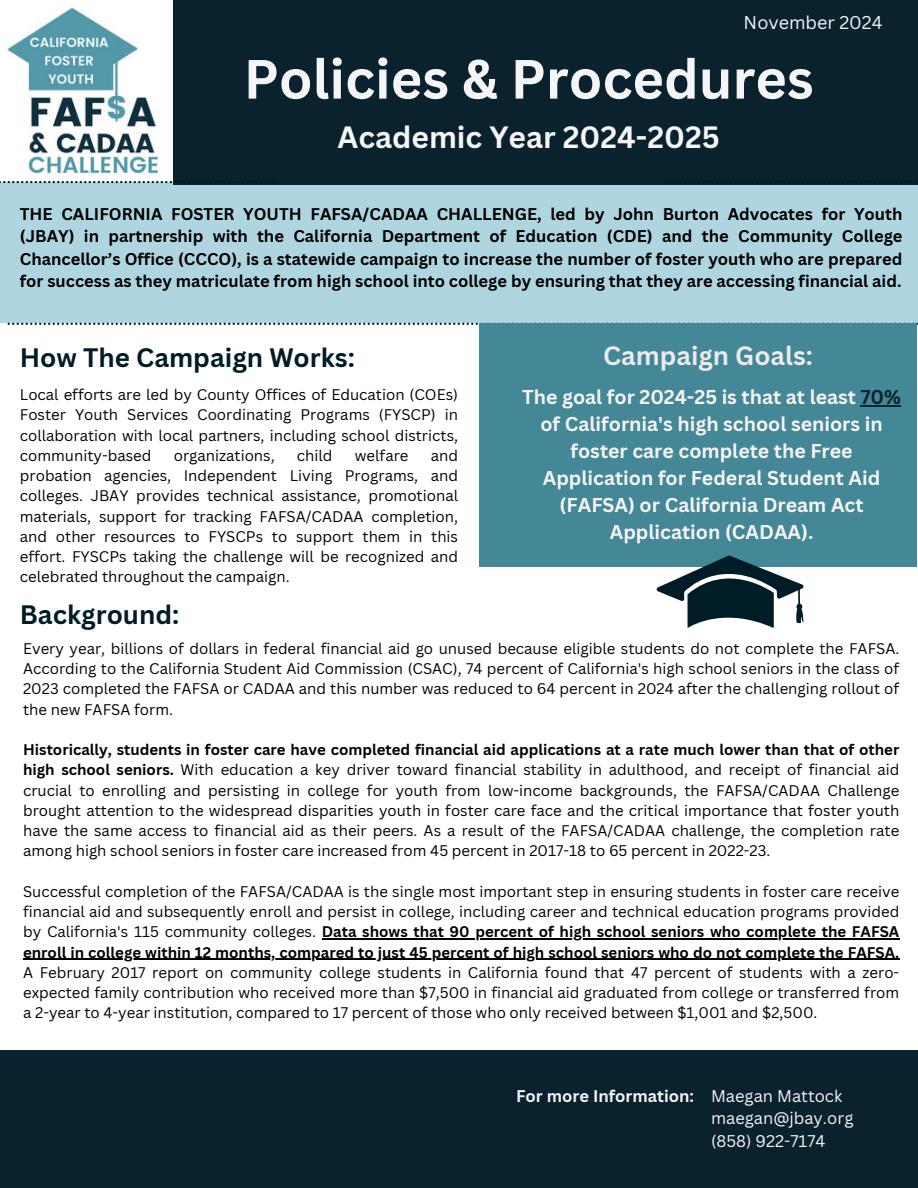
<style>
.page{position:relative;width:918px;height:1188px;background:#fff}
.page>*{position:absolute;margin:0;border:0;box-sizing:border-box;transform-origin:0 0}
.t1{font:700 54px "Canva Sans";color:#f5f5f5}
.t2{font:700 30px "Canva Sans";color:#f5f5f5}
.t3{font:700 25.95px "Canva Sans";color:#001c27}
.t4{font:700 25.8px "Canva Sans";color:#ebebeb}
.t5{font:700 19.5px/27px "Canva Sans";color:#f5f5f5;text-align:center}
.t6{font:18px "Canva Sans";color:#f5f5f5}
.t7{font:700 16.5px/22.5px "Canva Sans";color:#000;text-align:justify}
.t8{font:16.5px/22.5px "Canva Sans";color:#f5f5f5}
.t9{font:15px/20.2px "Canva Sans";color:#000;text-align:justify}
.s1{color:#09222d}
.s2{font-weight:700}
</style>
<div class="page">
<div style="left:0;top:182px;width:918px;height:141px;background:#afd6e0"></div>
<div style="left:174px;top:0;width:744px;height:184px;background:#09222d"></div>
<svg style="left:0;top:0;width:174px;height:184px"></svg>
<svg style="left:8px;top:323px;width:910px;height:2px"></svg>
<div style="left:480px;top:324px;width:437px;height:243px;background:#448797"></div>
<svg style="left:656px;top:556px;width:148px;height:72px"></svg>
<div style="left:0;top:1050px;width:918px;height:138px;background:#09222d"></div>
<img style="left:0;top:3px;width:166px;height:177px">
<hr style="left:322px;top:938px;width:577px;height:2px;background:#000">
<hr style="left:23px;top:959px;width:876px;height:1px;background:#000">
<hr style="left:861px;top:405px;width:40px;height:1px;background:#09222d">
<p class="t6" style="left:744px;top:12px;width:141px">November 2024</p>
<h1 class="t1" style="left:244px;top:47px;width:572px">Policies &amp; Procedures</h1>
<h2 class="t2" style="left:338px;top:119px;width:384px">Academic Year 2024-2025</h2>
<p class="t7" style="left:20px;top:203px;width:884px">THE CALIFORNIA FOSTER YOUTH FAFSA/CADAA CHALLENGE, led by John Burton Advocates for Youth (JBAY) in partnership with the California Department of Education (CDE) and the Community College Chancellor’s Office (CCCO), is a statewide campaign to increase the number of foster youth who are prepared for success as they matriculate from high school into college by ensuring that they are accessing financial aid.</p>
<h3 class="t4" style="left:603px;top:341px;width:211px">Campaign Goals:</h3>
<h3 class="t5" style="left:522px;top:384px;width:380px">The goal for 2024-25 is that at least <span class="s1">70% </span>of California's high school seniors in foster care complete the Free Application for Federal Student Aid (FAFSA) or California Dream Act Application (CADAA).</h3>
<h3 class="t3" style="left:20px;top:342px;width:337px">How The Campaign Works:</h3>
<p class="t9" style="left:20px;top:385px;width:440px">Local efforts are led by County Offices of Education (COEs)<br>Foster Youth Services Coordinating Programs (FYSCP) in collaboration with local partners, including school districts, community-based</p>
<p class="t9" style="left:174px;top:445px;width:102px">organizations,</p>
<p class="t9" style="left:297px;top:445px;width:37px">child</p>
<p class="t9" style="left:355px;top:445px;width:55px">welfare</p>
<p class="t9" style="left:20px;top:445px;width:440px;text-indent:411px">and probation agencies, Independent Living Programs, and colleges. JBAY provides technical assistance, promotional materials, support for tracking FAFSA/CADAA completion, and other resources to FYSCPs to support them in this effort. FYSCPs taking the challenge will be recognized and celebrated throughout the campaign.</p>
<h3 class="t3" style="left:20px;top:599px;width:161px">Background:</h3>
<p class="t9" style="left:23px;top:638px;width:878px">Every year, billions of dollars in federal financial aid go unused because eligible students do not complete the FAFSA.<br>According to the California Student Aid Commission (CSAC), 74 percent of California's high school seniors in the class of 2023 completed the FAFSA or CADAA and this number was reduced to 64 percent in 2024 after the challenging rollout of the new FAFSA form.</p>
<p class="t9" style="left:23px;top:740px;width:878px"><span class="s2">Historically, students in foster care have completed financial aid applications at a rate much lower than that of other high school seniors.</span> With education a key driver toward financial stability in adulthood, and receipt of financial aid crucial to enrolling and persisting in college for youth from low-income backgrounds, the FAFSA/CADAA Challenge brought attention to the widespread disparities youth in foster care face and the critical importance that foster youth have the same access to financial aid as their peers. As a result of the FAFSA/CADAA challenge, the completion rate among high school seniors in foster care increased from 45 percent in 2017-18 to 65 percent in 2022-23.</p>
<p class="t9" style="left:23px;top:881px;width:878px">Successful completion of the FAFSA/CADAA is the single most important step in ensuring students in foster care receive financial aid and subsequently enroll and persist in college, including career and technical education programs provided by California's 115 community colleges. <span class="s2">Data shows that 90 percent of high school seniors who complete the FAFSA enroll in college within 12 months, compared to just 45 percent of high school seniors who do not complete the FAFSA.</span></p>
<p class="t9" style="left:23px;top:962px;width:878px">A February 2017 report on community college students in California found that 47 percent of students with a zero&shy;expected family contribution who received more than $7,500 in financial aid graduated from college or transferred from a 2-year to 4-year institution, compared to 17 percent of those who only received between $1,001 and $2,500.</p>
<p class="t8" style="left:711px;top:1085px;width:144px;text-indent:-195px"><span class="s2">For more Information:</span> Maegan Mattock maegan@jbay.org (858) 922-7174</p>
</div>
